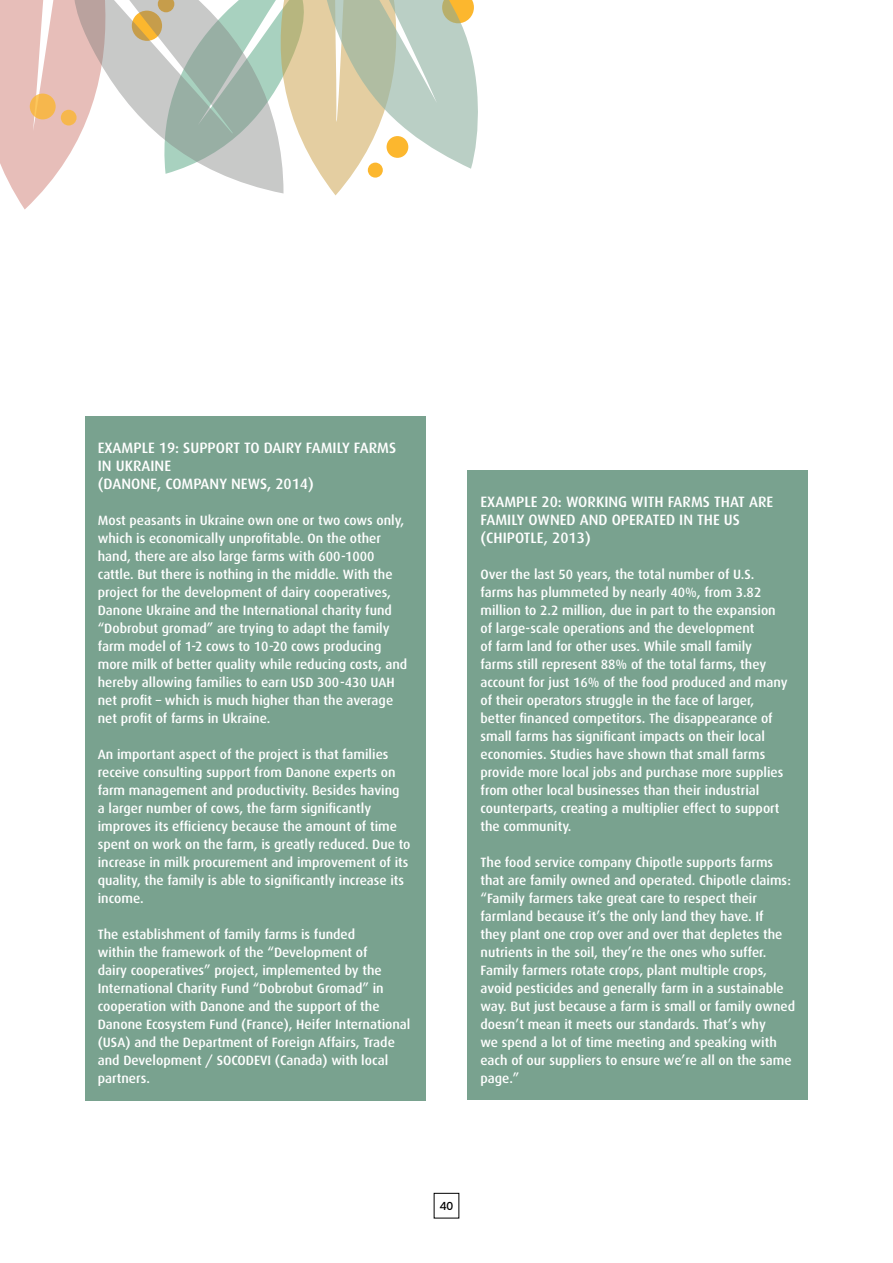
<style>
.page{position:relative;width:893px;height:1263px;background:#fff}
.page>*{position:absolute;margin:0;border:0;box-sizing:border-box;transform-origin:0 0}
.t1{font:500 15px/18px "Dax";color:#fff}
.t2{font:500 13.5px/18px "Dax";color:#fff}
.t3{font:600 11.25px "Neue Sans";color:#000}
</style>
<div class="page">
<svg style="left:0;top:0;width:478px;height:210px"></svg>
<div style="left:468px;top:471px;width:340px;height:629px;background:#79a28f"></div>
<div style="left:85px;top:417px;width:340px;height:684px;background:#79a28f"></div>
<p class="t1" style="left:98px;top:438px;width:300px">EXAMPLE 19: SUPPORT TO DAIRY FAMILY FARMS<br>IN UKRAINE<br>(DANONE, COMPANY NEWS, 2014)</p>
<p class="t2" style="left:98px;top:511px;width:311px">Most peasants in Ukraine own one or two cows only, which is economically unprofitable. On the other hand, there are also large farms with 600-1000 cattle. But there is nothing in the middle. With the project for the development of dairy cooperatives, Danone Ukraine and the International charity fund “Dobrobut gromad” are trying to adapt the family farm model of 1-2 cows to 10-20 cows producing more milk of better quality while reducing costs, and hereby allowing families to earn USD 300-430 UAH net profit – which is much higher than the average net profit of farms in Ukraine.</p>
<p class="t2" style="left:98px;top:745px;width:314px">An important aspect of the project is that families receive consulting support from Danone experts on farm management and productivity. Besides having<br>a larger number of cows, the farm significantly improves its efficiency because the amount of time spent on work on the farm, is greatly reduced. Due to increase in milk procurement and improvement of its quality, the family is able to significantly increase its income.</p>
<p class="t2" style="left:98px;top:925px;width:314px">The establishment of family farms is funded<br>within the framework of the “Development of<br>dairy cooperatives” project, implemented by the International Charity Fund “Dobrobut Gromad” in cooperation with Danone and the support of the Danone Ecosystem Fund (France), Heifer International (USA) and the Department of Foreign Affairs, Trade and Development / SOCODEVI (Canada) with local partners.</p>
<p class="t1" style="left:480px;top:492px;width:294px">EXAMPLE 20: WORKING WITH FARMS THAT ARE<br>FAMILY OWNED AND OPERATED IN THE US (CHIPOTLE, 2013)</p>
<p class="t2" style="left:480px;top:565px;width:309px">Over the last 50 years, the total number of U.S. farms has plummeted by nearly 40%, from 3.82 million to 2.2 million, due in part to the expansion of large-scale operations and the development<br>of farm land for other uses. While small family farms still represent 88% of the total farms, they account for just 16% of the food produced and many of their operators struggle in the face of larger, better financed competitors. The disappearance of small farms has significant impacts on their local economies. Studies have shown that small farms provide more local jobs and purchase more supplies from other local businesses than their industrial counterparts, creating a multiplier effect to support the community.</p>
<p class="t2" style="left:480px;top:853px;width:316px">The food service company Chipotle supports farms that are family owned and operated. Chipotle claims: “Family farmers take great care to respect their farmland because it’s the only land they have. If<br>they plant one crop over and over that depletes the nutrients in the soil, they’re the ones who suffer.<br>Family farmers rotate crops, plant multiple crops, avoid pesticides and generally farm in a sustainable way. But just because a farm is small or family owned doesn’t mean it meets our standards. That’s why<br>we spend a lot of time meeting and speaking with each of our suppliers to ensure we’re all on the same page.”</p>
<p class="t3" style="left:440px;top:1199px;width:15px">40</p>
</div>
